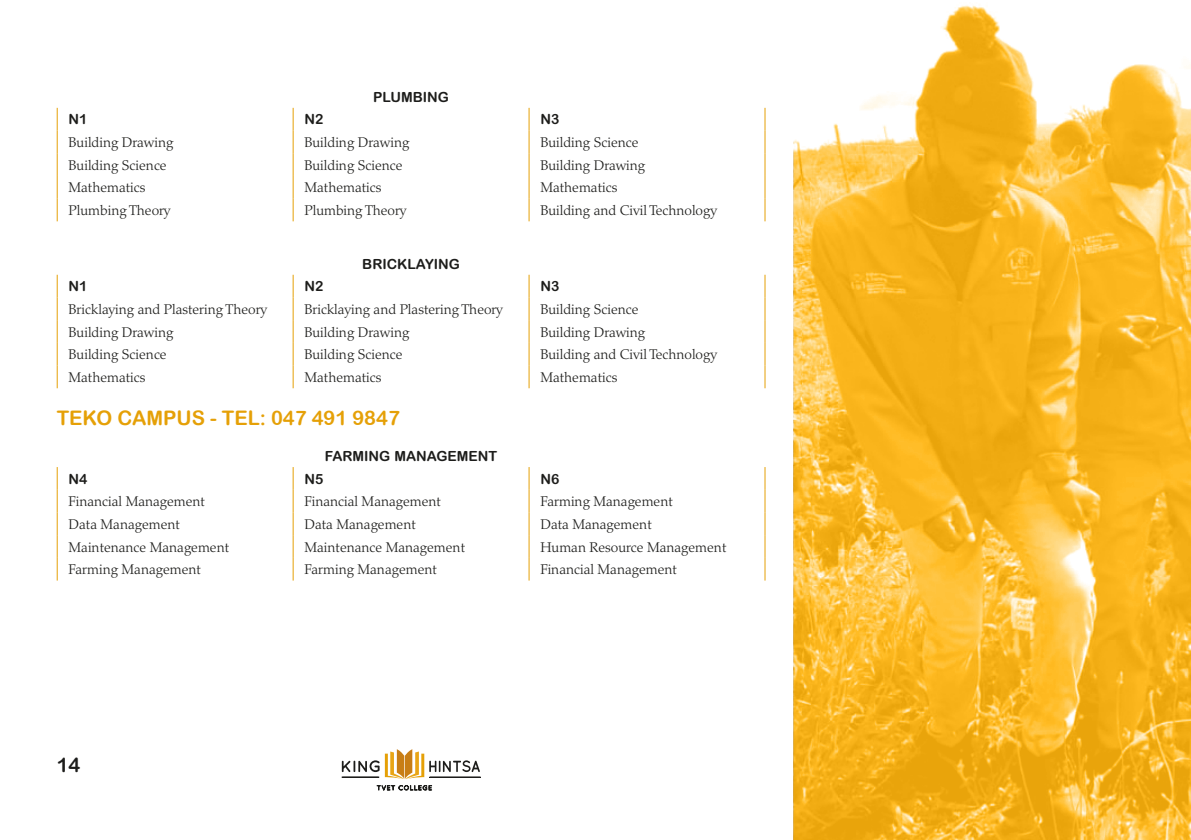
<style>
.page{position:relative;width:1191px;height:840px;background:#fff}
.page>*{position:absolute;margin:0;border:0;box-sizing:border-box;transform-origin:0 0}
.t1{font:20px "Arial Rounded MT Bold";color:#e5a007}
.t2{font:700 20px "Arial Rounded MT Std";color:#1d1d1b}
.t3{font:300 14px "Palatino LT Std";color:#1d1d1b}
.t4{font:700 14px "Arial Rounded MT Std";color:#1d1d1b}
</style>
<div class="page">
<svg style="left:57px;top:108px;width:1px;height:113px"></svg>
<svg style="left:293px;top:108px;width:1px;height:113px"></svg>
<svg style="left:528px;top:108px;width:1px;height:113px"></svg>
<svg style="left:764px;top:108px;width:1px;height:113px"></svg>
<svg style="left:57px;top:274px;width:1px;height:114px"></svg>
<svg style="left:293px;top:274px;width:1px;height:114px"></svg>
<svg style="left:528px;top:274px;width:1px;height:114px"></svg>
<svg style="left:764px;top:274px;width:1px;height:114px"></svg>
<svg style="left:57px;top:467px;width:1px;height:113px"></svg>
<svg style="left:293px;top:467px;width:1px;height:113px"></svg>
<svg style="left:528px;top:467px;width:1px;height:113px"></svg>
<svg style="left:764px;top:467px;width:1px;height:113px"></svg>
<img style="left:794px;top:5px;width:397px;height:834px">
<svg style="left:342px;top:749px;width:138px;height:42px"></svg>
<p class="t4" style="left:373px;top:88px;width:77px">PLUMBING</p>
<p class="t4" style="left:69px;top:111px;width:20px">N1</p>
<p class="t4" style="left:304px;top:111px;width:20px">N2</p>
<p class="t4" style="left:540px;top:111px;width:20px">N3</p>
<p class="t3" style="left:69px;top:134px;width:106px">Building Drawing</p>
<p class="t3" style="left:304px;top:134px;width:106px">Building Drawing</p>
<p class="t3" style="left:540px;top:134px;width:100px">Building Science</p>
<p class="t3" style="left:69px;top:157px;width:100px">Building Science</p>
<p class="t3" style="left:304px;top:157px;width:100px">Building Science</p>
<p class="t3" style="left:540px;top:157px;width:106px">Building Drawing</p>
<p class="t3" style="left:69px;top:179px;width:78px">Mathematics</p>
<p class="t3" style="left:304px;top:179px;width:78px">Mathematics</p>
<p class="t3" style="left:540px;top:179px;width:78px">Mathematics</p>
<p class="t3" style="left:69px;top:202px;width:104px">Plumbing Theory</p>
<p class="t3" style="left:304px;top:202px;width:104px">Plumbing Theory</p>
<p class="t3" style="left:540px;top:202px;width:178px">Building and Civil Technology</p>
<p class="t4" style="left:362px;top:255px;width:99px">BRICKLAYING</p>
<p class="t4" style="left:69px;top:278px;width:20px">N1</p>
<p class="t4" style="left:304px;top:278px;width:20px">N2</p>
<p class="t4" style="left:540px;top:278px;width:20px">N3</p>
<p class="t3" style="left:69px;top:301px;width:200px">Bricklaying and Plastering Theory</p>
<p class="t3" style="left:304px;top:301px;width:200px">Bricklaying and Plastering Theory</p>
<p class="t3" style="left:540px;top:301px;width:100px">Building Science</p>
<p class="t3" style="left:69px;top:323px;width:106px">Building Drawing</p>
<p class="t3" style="left:304px;top:323px;width:106px">Building Drawing</p>
<p class="t3" style="left:540px;top:323px;width:106px">Building Drawing</p>
<p class="t3" style="left:69px;top:346px;width:100px">Building Science</p>
<p class="t3" style="left:304px;top:346px;width:100px">Building Science</p>
<p class="t3" style="left:540px;top:346px;width:178px">Building and Civil Technology</p>
<p class="t3" style="left:69px;top:369px;width:78px">Mathematics</p>
<p class="t3" style="left:304px;top:369px;width:78px">Mathematics</p>
<p class="t3" style="left:540px;top:369px;width:78px">Mathematics</p>
<h1 class="t1" style="left:57px;top:406px;width:345px">TEKO CAMPUS - TEL: 047 491 9847</h1>
<p class="t4" style="left:325px;top:447px;width:174px">FARMING MANAGEMENT</p>
<p class="t4" style="left:69px;top:470px;width:20px">N4</p>
<p class="t4" style="left:304px;top:470px;width:20px">N5</p>
<p class="t4" style="left:540px;top:470px;width:20px">N6</p>
<p class="t3" style="left:69px;top:493px;width:138px">Financial Management</p>
<p class="t3" style="left:304px;top:493px;width:138px">Financial Management</p>
<p class="t3" style="left:540px;top:493px;width:134px">Farming Management</p>
<p class="t3" style="left:69px;top:515px;width:113px">Data Management</p>
<p class="t3" style="left:304px;top:515px;width:113px">Data Management</p>
<p class="t3" style="left:540px;top:515px;width:113px">Data Management</p>
<p class="t3" style="left:69px;top:538px;width:162px">Maintenance Management</p>
<p class="t3" style="left:304px;top:538px;width:162px">Maintenance Management</p>
<p class="t3" style="left:540px;top:538px;width:187px">Human Resource Management</p>
<p class="t3" style="left:69px;top:561px;width:134px">Farming Management</p>
<p class="t3" style="left:304px;top:561px;width:134px">Farming Management</p>
<p class="t3" style="left:540px;top:561px;width:138px">Financial Management</p>
<h1 class="t2" style="left:57px;top:752px;width:25px">14</h1>
</div>
